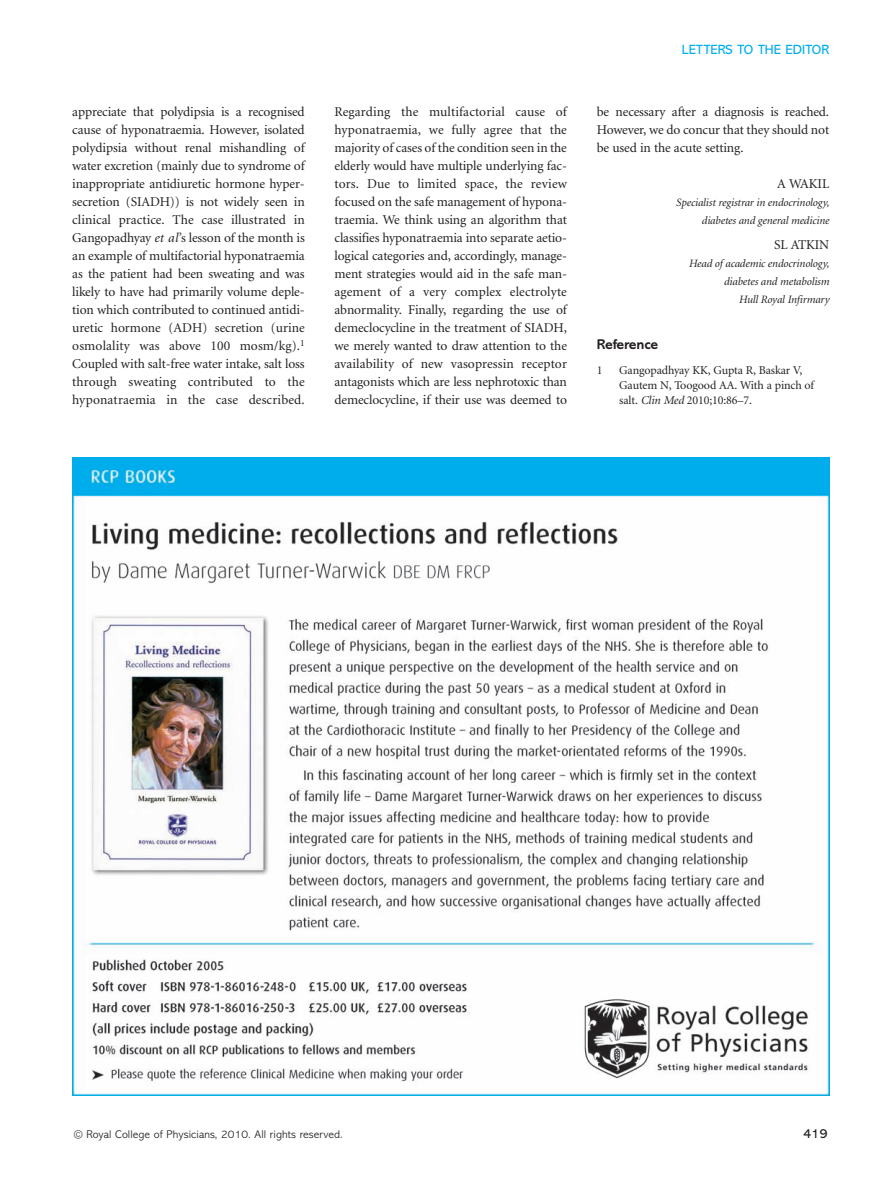
<style>
.page{position:relative;width:893px;height:1191px;background:#fff}
.page>*{position:absolute;margin:0;border:0;box-sizing:border-box;transform-origin:0 0}
.t1{font:700 14.25px "Abadi";letter-spacing:-.015em;color:#231f20}
.t2{font:13.5px/18px "Minion";letter-spacing:-.01em;color:#231f20;text-align:justify}
.t3{font:13.5px "Abadi";letter-spacing:.005em;color:#00aeef}
.t4{font:13.5px "Abadi";color:#231f20}
.t5{font:12px/15px "Minion";letter-spacing:-.01em;color:#231f20}
.t6{font:italic 11.25px/18px "Minion";letter-spacing:-.01em;color:#231f20;text-align:right}
.t7{font:300 11.25px "Abadi";letter-spacing:.005em;color:#231f20}
.s1{font-style:italic}
</style>
<div class="page">
<svg style="left:72px;top:457px;width:758px;height:639px"></svg>
<p class="t3" style="left:682px;top:44px;width:149px">LETTERS TO THE EDITOR</p>
<p class="t2" style="left:72px;top:104px;width:234px">appreciate that polydipsia is a recognised cause of hyponatraemia. However, isolated polydipsia without renal mishandling of water excretion (mainly due to syndrome of inappropriate antidiuretic hormone hyper&shy;secretion (SIADH)) is not widely seen in clinical practice. The case illustrated in Gangopadhyay <span class="s1">et al</span>’s lesson of the month is an example of multifactorial hyponatraemia as the patient had been sweating and was likely to have had primarily volume deple&shy;tion which contributed to continued antidi&shy;uretic hormone (ADH) secretion (urine osmolality was above 100 mosm/kg).<sup>1<br></sup>Coupled with salt-free water intake, salt loss through sweating contributed to the hyponatraemia in the case described.</p>
<p class="t2" style="left:334px;top:104px;width:234px">Regarding the multifactorial cause of hyponatraemia, we fully agree that the majority of cases of the condition seen in the elderly would have multiple underlying fac&shy;tors. Due to limited space, the review focused on the safe management of hypona&shy;traemia. We think using an algorithm that classifies hyponatraemia into separate aetio&shy;logical categories and, accordingly, manage&shy;ment strategies would aid in the safe man&shy;agement of a very complex electrolyte abnormality. Finally, regarding the use of demeclocycline in the treatment of SIADH, we merely wanted to draw attention to the availability of new vasopressin receptor antagonists which are less nephrotoxic than demeclocycline, if their use was deemed to</p>
<p class="t2" style="left:597px;top:104px;width:234px">be necessary after a diagnosis is reached.<br>However, we do concur that they should not be used in the acute setting.</p>
<p class="t2" style="left:777px;top:176px;width:54px">A WAKIL</p>
<p class="t6" style="left:676px;top:194px;width:155px">Specialist registrar in endocrinology, diabetes and general medicine</p>
<p class="t2" style="left:774px;top:237px;width:57px">SL ATKIN</p>
<p class="t6" style="left:689px;top:256px;width:142px">Head of academic endocrinology, diabetes and metabolism<br>Hull Royal Infirmary</p>
<p class="t1" style="left:597px;top:338px;width:63px">Reference</p>
<p class="t5" style="left:597px;top:364px;width:7px">1</p>
<p class="t5" style="left:619px;top:364px;width:196px">Gangopadhyay KK, Gupta R, Baskar V,<br>Gautem N, Toogood AA. With a pinch of salt. <span class="s1">Clin Med</span> 2010;10:86–7.</p>
<p class="t7" style="left:74px;top:1129px;width:270px">© Royal College of Physicians, 2010. All rights reserved.</p>
<p class="t4" style="left:803px;top:1128px;width:26px">419</p>
</div>
